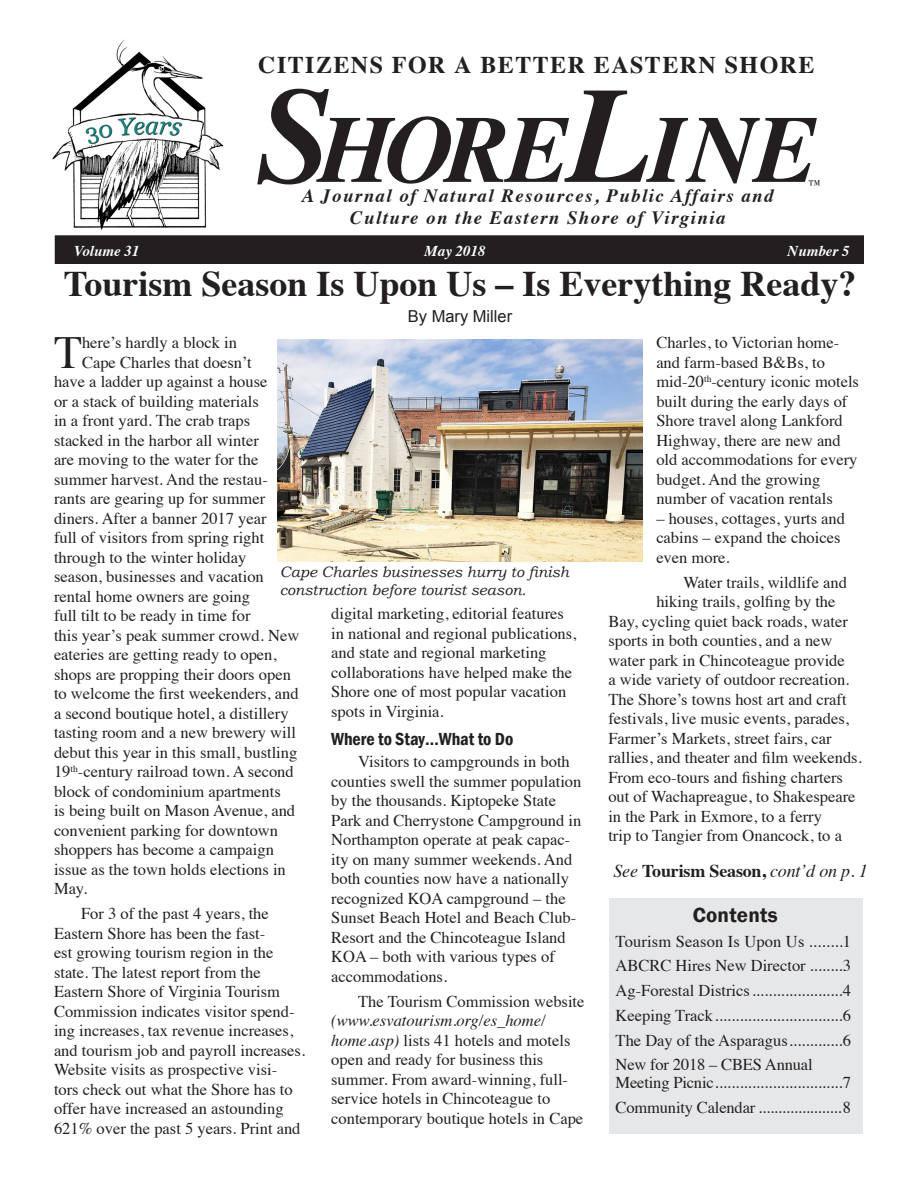
<style>
.page{position:relative;width:918px;height:1188px;background:#fff}
.page>*{position:absolute;margin:0;border:0;box-sizing:border-box;transform-origin:0 0}
.t1{font:italic 700 95.55px "Times";letter-spacing:-.03em;color:#231f20}
.firstpara{font:45.9px "Times";color:#231f20}
.Headline{font:700 36px "Times";color:#231f20}
.t2{font:700 24px "Times";letter-spacing:.06em;color:#231f20}
.noind{font:600 21px "Franklin Gothic";letter-spacing:.01em;color:#231f20}
.noind-2{font:italic 700 18.75px/22.5px "Times";letter-spacing:.08em;color:#231f20;text-align:center}
.t3{font:italic 18px "Times";letter-spacing:-.01em;color:#231f20}
.Subuni_2{font:600 condensed 18px "Franklin Gothic";color:#231f20}
.Body{font:16.5px/19.5px "Times";color:#231f20}
.firstpara-2{font:16.5px "Times";color:#231f20}
.noind-3{font:16.5px/18px "Times";color:#231f20}
.byline{font:16.5px "Arial";color:#231f20}
.t4{font:italic 15px/18px "Bookman Old Style";color:#231f20}
.t5{font:italic 700 15px "Times";color:#fff}
.t6{font:15px "Times";color:#231f20}
.s1{font-size:136.5px}
.s2{font-style:italic}
.s3{font-weight:700;font-style:normal}
</style>
<div class="page">
<div style="left:609px;top:899px;width:254px;height:235px;background:#e6e7e9"></div>
<div style="left:56px;top:236px;width:807px;height:27px;background:#231f20"></div>
<div style="left:55px;top:235px;width:809px;height:29px;border:2px solid #231f20"></div>
<img style="left:52px;top:39px;width:172px;height:191px">
<img style="left:278px;top:339px;width:365px;height:223px">
<p class="t2" style="left:258px;top:42px;width:558px">CITIZENS FOR A BETTER EASTERN SHORE</p>
<p class="t1" style="left:257px;top:60px;width:563px"><span class="s1">S</span>HORE<span class="s1">L</span>INE</p>
<p class="t6" style="left:808px;top:171px;width:16px">™</p>
<p class="noind-2" style="left:302px;top:182px;width:473px">A Journal of Natural Resources, Public Affairs and<br>Culture on the Eastern Shore of Virginia</p>
<p class="t5" style="left:74px;top:237px;width:67px">Volume 31</p>
<p class="t5" style="left:425px;top:237px;width:63px">May 2018</p>
<p class="t5" style="left:788px;top:237px;width:64px">Number 5</p>
<p class="Headline" style="left:64px;top:250px;width:794px">Tourism Season Is Upon Us – Is Everything Ready?</p>
<p class="byline" style="left:408px;top:305px;width:106px">By Mary Miller</p>
<p class="firstpara" style="left:54px;top:310px;width:30px">T</p>
<p class="firstpara-2" style="left:82px;top:327px;width:156px">here’s hardly a block in</p>
<p class="Body" style="left:656px;top:332px;width:204px">Charles, to Victorian home&shy;and farm-based B&amp;Bs, to mid-20<sup>th</sup>-century iconic motels built during the early days of<br>Shore travel along Lankford<br>Highway, there are new and old accommodations for every budget. And the growing number of vacation rentals</p>
<p class="Body" style="left:656px;top:507px;width:190px">– houses, cottages, yurts and cabins – expand the choices even more.</p>
<p class="Body" style="left:683px;top:571px;width:165px">Water trails, wildlife and</p>
<p class="Body" style="left:656px;top:591px;width:181px">hiking trails, golfing by the</p>
<p class="Body" style="left:608px;top:610px;width:241px">Bay, cycling quiet back roads, water</p>
<p class="Body" style="left:608px;top:630px;width:226px">sports in both counties, and a new</p>
<p class="Body" style="left:608px;top:649px;width:238px">water park in Chincoteague provide</p>
<p class="Body" style="left:608px;top:669px;width:243px">a wide variety of outdoor recreation.</p>
<p class="Body" style="left:608px;top:688px;width:240px">The Shore’s towns host art and craft</p>
<p class="Body" style="left:608px;top:708px;width:242px">festivals, live music events, parades,</p>
<p class="Body" style="left:608px;top:727px;width:225px">Farmer’s Markets, street fairs, car</p>
<p class="Body" style="left:608px;top:747px;width:255px">rallies, and theater and film weekends.</p>
<p class="Body" style="left:608px;top:766px;width:236px">From eco-tours and fishing charters</p>
<p class="Body" style="left:608px;top:786px;width:249px">out of Wachapreague, to Shakespeare</p>
<p class="Body" style="left:608px;top:805px;width:215px">in the Park in Exmore, to a ferry</p>
<p class="Body" style="left:608px;top:825px;width:235px">trip to Tangier from Onancock, to a</p>
<p class="firstpara-2" style="left:82px;top:347px;width:171px">Cape Charles that doesn’t</p>
<p class="firstpara-2" style="left:54px;top:366px;width:215px">have a ladder up against a house</p>
<p class="firstpara-2" style="left:54px;top:386px;width:206px">or a stack of building materials</p>
<p class="firstpara-2" style="left:54px;top:405px;width:198px">in a front yard. The crab traps</p>
<p class="firstpara-2" style="left:54px;top:425px;width:206px">stacked in the harbor all winter</p>
<p class="firstpara-2" style="left:54px;top:444px;width:206px">are moving to the water for the</p>
<p class="firstpara-2" style="left:54px;top:464px;width:215px">summer harvest. And the restau-</p>
<p class="firstpara-2" style="left:54px;top:483px;width:213px">rants are gearing up for summer</p>
<p class="firstpara-2" style="left:54px;top:503px;width:214px">diners. After a banner 2017 year</p>
<p class="firstpara-2" style="left:54px;top:522px;width:212px">full of visitors from spring right</p>
<p class="firstpara-2" style="left:54px;top:542px;width:194px">through to the winter holiday</p>
<p class="firstpara-2" style="left:54px;top:561px;width:211px">season, businesses and vacation</p>
<p class="firstpara-2" style="left:54px;top:581px;width:198px">rental home owners are going</p>
<p class="firstpara-2" style="left:54px;top:600px;width:198px">full tilt to be ready in time for</p>
<p class="firstpara-2" style="left:54px;top:620px;width:247px">this year’s peak summer crowd. New</p>
<p class="firstpara-2" style="left:54px;top:639px;width:224px">eateries are getting ready to open,</p>
<p class="firstpara-2" style="left:54px;top:659px;width:238px">shops are propping their doors open</p>
<p class="firstpara-2" style="left:54px;top:678px;width:246px">to welcome the first weekenders, and</p>
<p class="firstpara-2" style="left:54px;top:698px;width:236px">a second boutique hotel, a distillery</p>
<p class="firstpara-2" style="left:54px;top:717px;width:243px">tasting room and a new brewery will</p>
<p class="firstpara-2" style="left:54px;top:737px;width:245px">debut this year in this small, bustling</p>
<p class="firstpara-2" style="left:54px;top:756px;width:241px">19<sup>th</sup>-century railroad town. A second</p>
<p class="firstpara-2" style="left:54px;top:776px;width:228px">block of condominium apartments</p>
<p class="firstpara-2" style="left:54px;top:795px;width:243px">is being built on Mason Avenue, and</p>
<p class="firstpara-2" style="left:54px;top:815px;width:226px">convenient parking for downtown</p>
<p class="firstpara-2" style="left:54px;top:834px;width:221px">shoppers has become a campaign</p>
<p class="firstpara-2" style="left:54px;top:854px;width:233px">issue as the town holds elections in</p>
<p class="firstpara-2" style="left:54px;top:873px;width:35px">May.</p>
<p class="Body" style="left:54px;top:903px;width:253px;text-indent:27px">For 3 of the past 4 years, the Eastern Shore has been the fast-<br>est growing tourism region in the state. The latest report from the Eastern Shore of Virginia Tourism Commission indicates visitor spend&shy;ing increases, tax revenue increases, and tourism job and payroll increases.<br>Website visits as prospective visi&shy;tors check out what the Shore has to offer have increased an astounding 621% over the past 5 years. Print and</p>
<p class="t4" style="left:280px;top:563px;width:291px">Cape Charles businesses hurry to finish construction before tourist season.</p>
<p class="Body" style="left:331px;top:602px;width:247px">digital marketing, editorial features in national and regional publications, and state and regional marketing collaborations have helped make the Shore one of most popular vacation spots in Virginia.</p>
<p class="Subuni_2" style="left:331px;top:727px;width:184px">Where to Stay…What to Do</p>
<p class="Body" style="left:331px;top:751px;width:252px;text-indent:27px">Visitors to campgrounds in both counties swell the summer population by the thousands. Kiptopeke State<br>Park and Cherrystone Campground in<br>Northampton operate at peak capac&shy;ity on many summer weekends. And both counties now have a nationally recognized KOA campground – the<br>Sunset Beach Hotel and Beach Club-<br>Resort and the Chincoteague Island<br>KOA – both with various types of accommodations.</p>
<p class="Body" style="left:331px;top:990px;width:255px;text-indent:27px">The Tourism Commission website <span class="s2">(www.esvatourism.org/es_home/ home.asp)</span> lists 41 hotels and motels open and ready for business this summer. From award-winning, full&shy;service hotels in Chincoteague to contemporary boutique hotels in Cape</p>
<p class="t3" style="left:613px;top:856px;width:256px">See <span class="s3">Tourism Season,</span> cont’d on p. 1</p>
<p class="noind" style="left:693px;top:902px;width:86px">Contents</p>
<p class="noind-3" style="left:616px;top:931px;width:237px">Tourism Season Is Upon Us ........1</p>
<p class="noind-3" style="left:616px;top:955px;width:237px">ABCRC Hires New Director ........3</p>
<p class="noind-3" style="left:616px;top:980px;width:237px">Ag-Forestal Districs......................4</p>
<p class="noind-3" style="left:616px;top:1005px;width:237px">Keeping Track...............................6</p>
<p class="noind-3" style="left:616px;top:1030px;width:237px">The Day of the Asparagus.............6</p>
<p class="noind-3" style="left:616px;top:1054px;width:237px">New for 2018 – CBES Annual<br>Meeting Picnic...............................7</p>
<p class="noind-3" style="left:616px;top:1097px;width:237px">Community Calendar .....................8</p>
</div>
